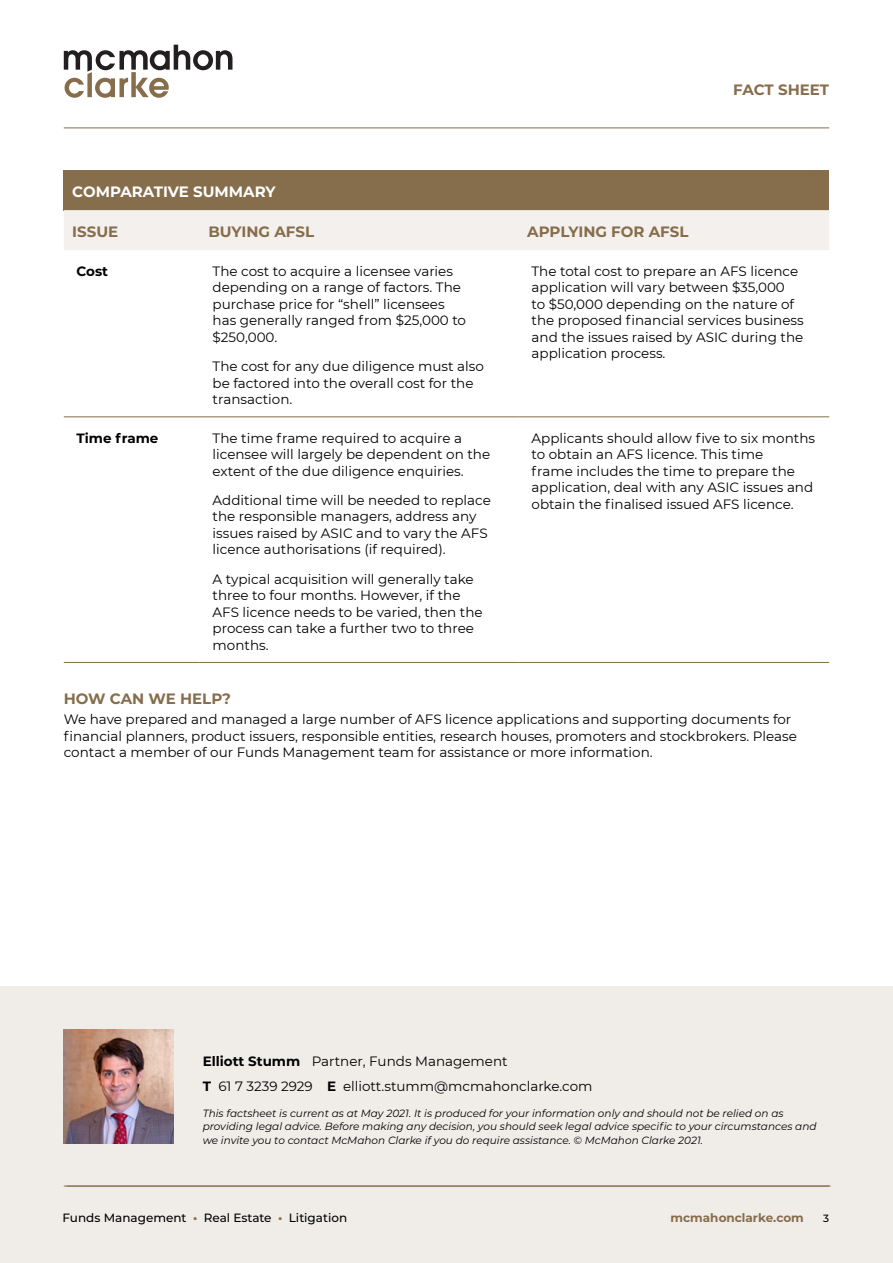
<style>
.page{position:relative;width:893px;height:1263px;background:#fff}
.page>*{position:absolute;margin:0;border:0;box-sizing:border-box;transform-origin:0 0}
.t1{font:700 15px "Montserrat";color:#866d4b}
.t2{font:700 15px "Montserrat";color:#fff}
.t3{font:13.5px/16.5px "Montserrat";color:#000}
.t4{font:700 13.5px "Montserrat";color:#000}
.t5{font:500 12px "Montserrat";color:#000}
.t6{font:700 12px "Montserrat";color:#866d4b}
.t7{font:italic 10.5px/13.5px "Montserrat";color:#000}
.t8{font:500 10.5px "Montserrat";color:#000}
.s1{font-weight:700}
.s2{font-weight:700;color:#866d4b}
</style>
<div class="page">
<div style="left:64px;top:170px;width:765px;height:40px;background:#866d4b"></div>
<div style="left:64px;top:210px;width:765px;height:40px;background:#f3f0ed"></div>
<hr style="left:64px;top:417px;width:136px;height:1px;background:#866d4b">
<hr style="left:200px;top:417px;width:319px;height:1px;background:#866d4b">
<hr style="left:519px;top:417px;width:310px;height:1px;background:#866d4b">
<hr style="left:64px;top:662px;width:136px;height:1px;background:#866d4b">
<hr style="left:200px;top:662px;width:319px;height:1px;background:#866d4b">
<hr style="left:519px;top:662px;width:310px;height:1px;background:#866d4b">
<div style="left:0;top:986px;width:893px;height:277px;background:#f0ede9"></div>
<hr style="left:67px;top:1186px;width:764px;height:1px;background:#866d4b">
<img style="left:64px;top:1030px;width:110px;height:114px">
<hr style="left:64px;top:128px;width:765px;height:1px;background:#866d4b">
<svg style="left:64px;top:45px;width:168px;height:53px"></svg>
<hr style="left:64px;top:1186px;width:765px;height:1px;background:#866d4b">
<p class="t1" style="left:733px;top:79px;width:97px">FACT SHEET</p>
<p class="t2" style="left:72px;top:181px;width:205px">COMPARATIVE SUMMARY</p>
<p class="t1" style="left:72px;top:221px;width:47px">ISSUE</p>
<p class="t1" style="left:208px;top:221px;width:107px">BUYING AFSL</p>
<p class="t1" style="left:527px;top:221px;width:163px">APPLYING FOR AFSL</p>
<p class="t4" style="left:77px;top:261px;width:33px">Cost</p>
<p class="t3" style="left:213px;top:262px;width:255px">The cost to acquire a licensee varies depending on a range of factors. The purchase price for “shell” licensees has generally ranged from $25,000 to $250,000.</p>
<p class="t3" style="left:213px;top:357px;width:273px">The cost for any due diligence must also be factored into the overall cost for the transaction.</p>
<p class="t3" style="left:531px;top:262px;width:274px">The total cost to prepare an AFS licence application will vary between $35,000<br>to $50,000 depending on the nature of the proposed financial services business and the issues raised by ASIC during the application process.</p>
<p class="t4" style="left:77px;top:428px;width:83px">Time frame</p>
<p class="t3" style="left:213px;top:429px;width:279px">The time frame required to acquire a licensee will largely be dependent on the extent of the due diligence enquiries.</p>
<p class="t3" style="left:213px;top:491px;width:280px">Additional time will be needed to replace the responsible managers, address any issues raised by ASIC and to vary the AFS licence authorisations (if required).</p>
<p class="t3" style="left:213px;top:570px;width:272px">A typical acquisition will generally take three to four months. However, if the<br>AFS licence needs to be varied, then the process can take a further two to three months.</p>
<p class="t3" style="left:531px;top:429px;width:285px">Applicants should allow five to six months to obtain an AFS licence. This time<br>frame includes the time to prepare the application, deal with any ASIC issues and obtain the finalised issued AFS licence.</p>
<p class="t1" style="left:64px;top:687px;width:169px">HOW CAN WE HELP?</p>
<p class="t3" style="left:64px;top:711px;width:735px">We have prepared and managed a large number of AFS licence applications and supporting documents for financial planners, product issuers, responsible entities, research houses, promoters and stockbrokers. Please contact a member of our Funds Management team for assistance or more information.</p>
<p class="t3" style="left:203px;top:1048px;width:391px;line-height:25px"><span class="s1">Elliott Stumm</span> Partner, Funds Management<br><span class="s1">T</span> 61 7 3239 2929 <span class="s1">E</span> elliott.stumm@mcmahonclarke.com</p>
<p class="t7" style="left:203px;top:1106px;width:615px">This factsheet is current as at May 2021. It is produced for your information only and should not be relied on as providing legal advice. Before making any decision, you should seek legal advice specific to your circumstances and we invite you to contact McMahon Clarke if you do require assistance. © McMahon Clarke 2021.</p>
<p class="t5" style="left:63px;top:1210px;width:286px">Funds Management <span class="s2">•</span> Real Estate <span class="s2">•</span> Litigation</p>
<p class="t6" style="left:671px;top:1209px;width:135px">mcmahonclarke.com</p>
<p class="t8" style="left:823px;top:1211px;width:8px">3</p>
</div>
